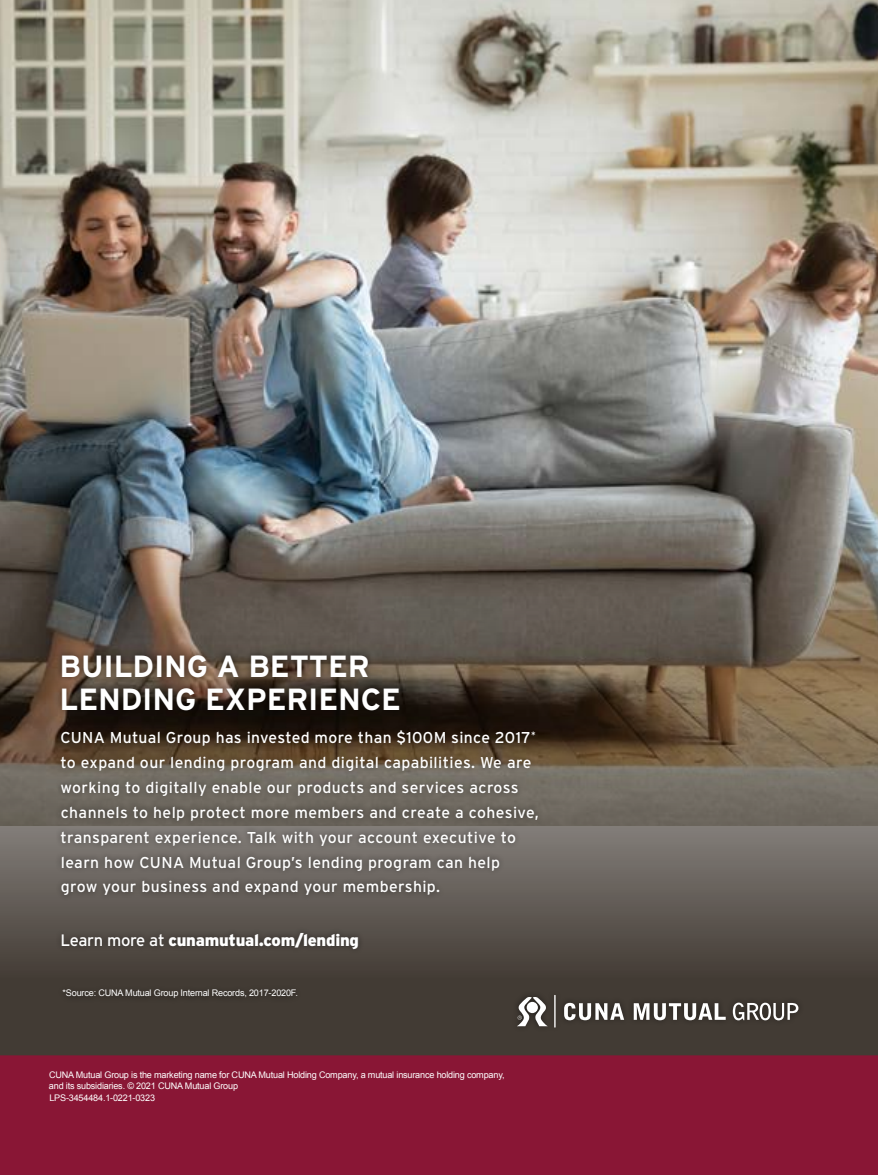
<style>
.page{position:relative;width:878px;height:1175px;background:#fff}
.page>*{position:absolute;margin:0;border:0;box-sizing:border-box;transform-origin:0 0}
.t1{font:700 30.6px/33.2px "Interstate";letter-spacing:-.005em;color:#fff}
.t2{font:900 16.5px "Interstate";letter-spacing:-.015em;color:#fff}
.t3{font:15.75px/24.8px "Interstate";letter-spacing:.025em;color:#fff}
.t4{font:9.15px/11.6px "Arial";letter-spacing:-.02em;color:#fff}
.s1{font-weight:400}
</style>
<div class="page">
<img style="left:0;top:0;width:878px;height:492px">
<svg style="left:0;top:492px;width:878px;height:563px;background:#615951"></svg>
<div style="left:0;top:1055px;width:878px;height:119px;background:#891635"></div>
<div style="left:55px;top:724px;width:489px;height:280px;background:#000;opacity:.5"></div>
<div style="left:56px;top:648px;width:350px;height:68px;background:#000;opacity:.5"></div>
<div style="left:511px;top:988px;width:293px;height:45px;background:#423b34"></div>
<hr style="left:554px;top:994px;width:1px;height:33px;background:#fff">
<svg style="left:564px;top:1002px;width:60px;height:18px"></svg>
<svg style="left:633px;top:1003px;width:92px;height:17px"></svg>
<svg style="left:732px;top:1002px;width:66px;height:18px"></svg>
<svg style="left:517px;top:997px;width:30px;height:29px"></svg>
<h1 class="t1" style="left:60px;top:649px;width:343px">BUILDING A BETTER<br>LENDING EXPERIENCE</h1>
<p class="t3" style="left:60px;top:725px;width:480px">CUNA Mutual Group has invested more than $100M since 2017<sup>* </sup>to expand our lending program and digital capabilities. We are working to digitally enable our products and services across channels to help protect more members and create a cohesive, transparent experience. Talk with your account executive to learn how CUNA Mutual Group’s lending program can help grow your business and expand your membership.</p>
<p class="t2" style="left:61px;top:930px;width:300px"><span class="s1">Learn more at</span> cunamutual.com/lending</p>
<p class="t4" style="left:63px;top:987px;width:237px">*Source: CUNA Mutual Group Internal Records, 2017-2020F.</p>
<p class="t4" style="left:49px;top:1068px;width:457px">CUNA Mutual Group is the marketing name for CUNA Mutual Holding Company, a mutual insurance holding company, and its subsidiaries. © 2021 CUNA Mutual Group<br>LPS-3454484.1-0221-0323</p>
</div>
